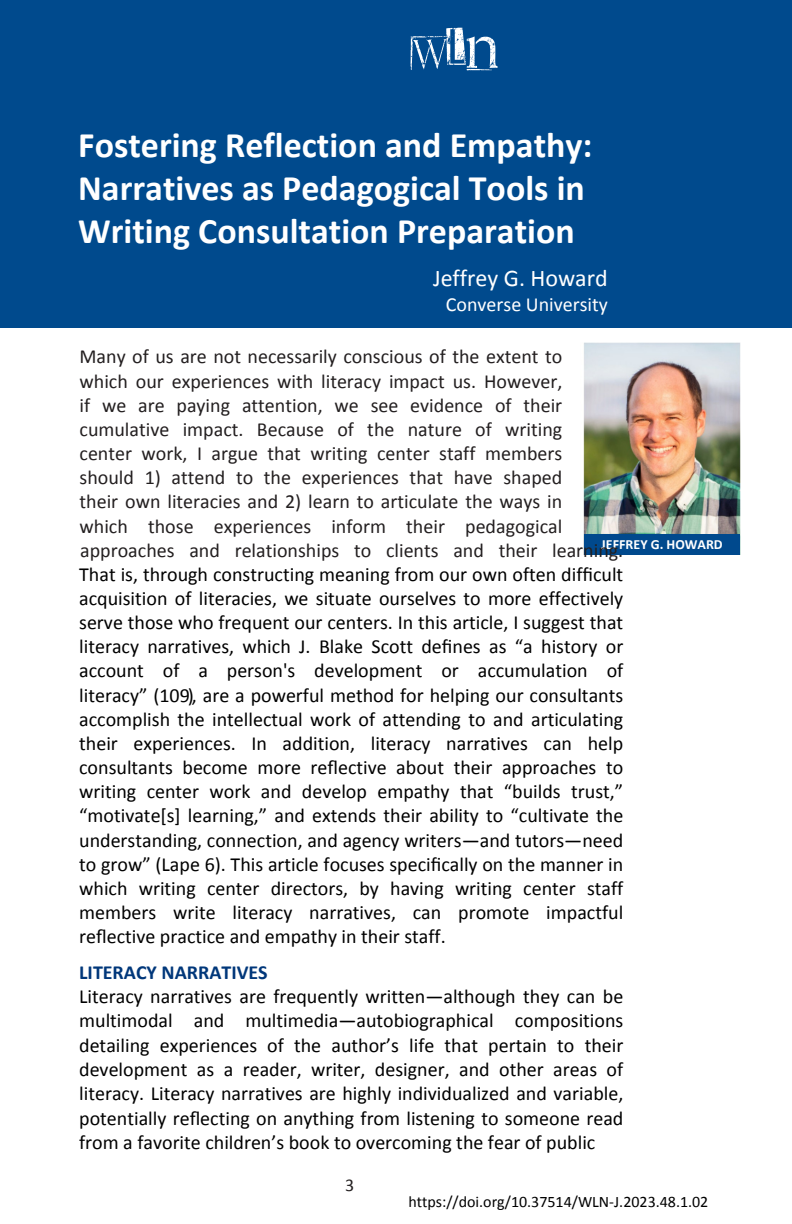
<style>
.page{position:relative;width:792px;height:1224px;background:#fff}
.page>*{position:absolute;margin:0;border:0;box-sizing:border-box;transform-origin:0 0}
.t1{font:70px "D Snet Stamped";color:#fff}
.t2{font:700 36px/43.2px "Calibri";color:#fff}
.t3{font:24px "Calibri";color:#fff}
.t4{font:20px/24.2px "Calibri";color:#000;text-align:justify}
.t5{font:20px/24.2px "Calibri";color:#231f20;text-align:justify}
.t6{font:20px "Calibri";color:#fff}
.t7{font:700 20px "Calibri";color:#00377a}
.t8{font:18px "Calibri";color:#231f20}
.t9{font:16px "Calibri";color:#000}
.t10{font:700 14px "Calibri";color:#fff}
</style>
<div class="page">
<div style="left:0;top:0;width:792px;height:327px;background:#004a8d"></div>
<img style="left:583px;top:343px;width:158px;height:211px">
<div style="left:585px;top:535px;width:155px;height:19px;background:#00498d"></div>
<p class="t1" style="left:398px;top:12px;width:106px">WLN</p>
<p class="t2" style="left:78px;top:122px;width:516px">Fostering Reflection and Empathy:<br>Narratives as Pedagogical Tools in<br>Writing Consultation Preparation</p>
<p class="t3" style="left:433px;top:262px;width:176px">Jeffrey G. Howard</p>
<p class="t6" style="left:446px;top:291px;width:164px">Converse University</p>
<p class="t5" style="left:80px;top:344px;width:484px">Many of us are not necessarily conscious of the extent to which our experiences with literacy impact us. However, if we are paying attention, we see evidence of their cumulative impact. Because of the nature of writing center work, I argue that writing center staff members should 1) attend to the experiences that have shaped their own literacies and 2) learn to articulate the ways in which those experiences inform their pedagogical</p>
<p class="t10" style="left:601px;top:534px;width:123px">JEFFREY G. HOWARD</p>
<p class="t5" style="left:80px;top:537px;width:545px">approaches and relationships to clients and their learning.</p>
<p class="t4" style="left:79px;top:562px;width:546px">That is, through constructing meaning from our own often difficult acquisition of literacies, we situate ourselves to more effectively serve those who frequent our centers. In this article, I suggest that literacy narratives, which J. Blake Scott defines as “a history or account of a person's development or accumulation of literacy” (109), are a powerful method for helping our consultants accomplish the intellectual work of attending to and articulating their experiences. In addition, literacy narratives can help consultants become more reflective about their approaches to writing center work and develop empathy that “builds trust,” “motivate[s] learning,” and extends their ability to “cultivate the understanding, connection, and agency writers—and tutors—need to grow” (Lape 6). This article focuses specifically on the manner in which writing center directors, by having writing center staff members write literacy narratives, can promote impactful reflective practice and empathy in their staff.</p>
<p class="t7" style="left:79px;top:958px;width:190px">LITERACY NARRATIVES</p>
<p class="t4" style="left:79px;top:984px;width:546px">Literacy narratives are frequently written—although they can be multimodal and multimedia—autobiographical compositions detailing experiences of the author’s life that pertain to their development as a reader, writer, designer, and other areas of literacy. Literacy narratives are highly individualized and variable, potentially reflecting on anything from listening to someone read from a favorite children’s book to overcoming the fear of public</p>
<p class="t8" style="left:345px;top:1173px;width:11px">3</p>
<p class="t9" style="left:408px;top:1190px;width:302px">https://doi.org/10.37514/WLN-J.2023.48.1.02</p>
</div>
